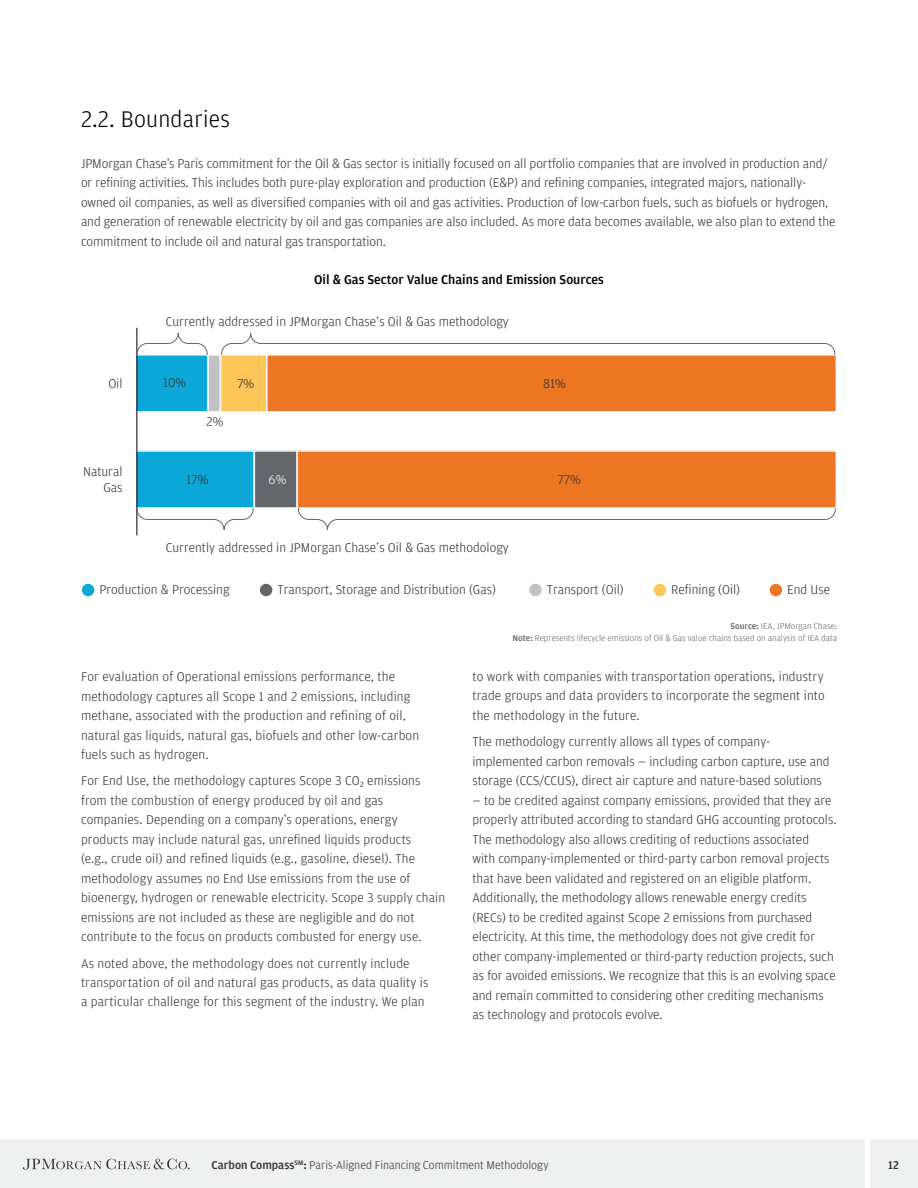
<style>
.page{position:relative;width:918px;height:1188px;background:#fff}
.page>*{position:absolute;margin:0;border:0;box-sizing:border-box;transform-origin:0 0}
.t1{font:300 24px "Amplitude";letter-spacing:.01em;color:#000}
.t2{font:300 13.5px/19.5px "Amplitude";color:#343433}
.t3{font:300 13.5px/16.2px "Amplitude";color:#343333;text-align:right}
.t4{font:500 13.5px "Amplitude";color:#000}
.t5{font:300 13.5px "Amplitude";color:#fff}
.t6{font:300 12px "Amplitude";color:#343433}
.t7{font:500 12px "Amplitude";color:#343433}
.t8{font:300 9px/12px "Amplitude";color:#63666a;text-align:right}
.s1{font-weight:500}
</style>
<div class="page">
<div style="left:136px;top:355px;width:72px;height:57px;background:#0ba8d8"></div>
<div style="left:135px;top:354px;width:74px;height:59px;border:2px solid #fff"></div>
<div style="left:136px;top:451px;width:118px;height:57px;background:#0ba8d8"></div>
<div style="left:135px;top:450px;width:120px;height:59px;border:2px solid #fff"></div>
<div style="left:208px;top:355px;width:13px;height:57px;background:#c1c2c3"></div>
<div style="left:207px;top:354px;width:14px;height:59px;border:2px solid #fff"></div>
<div style="left:221px;top:355px;width:46px;height:57px;background:#fec558"></div>
<div style="left:220px;top:354px;width:48px;height:59px;border:2px solid #fff"></div>
<div style="left:254px;top:451px;width:43px;height:57px;background:#63666a"></div>
<div style="left:254px;top:450px;width:44px;height:59px;border:2px solid #fff"></div>
<div style="left:297px;top:451px;width:539px;height:57px;background:#ed7625"></div>
<div style="left:296px;top:450px;width:541px;height:59px;border:2px solid #fff"></div>
<div style="left:267px;top:355px;width:569px;height:57px;background:#ed7625"></div>
<div style="left:266px;top:354px;width:571px;height:59px;border:2px solid #fff"></div>
<hr style="left:136px;top:328px;width:1px;height:207px;background:#000">
<div style="left:81px;top:583px;width:14px;height:14px;background:#0ba8d8;border-radius:50%"></div>
<div style="left:81px;top:582px;width:15px;height:16px;border:2px solid #fff;border-radius:50%"></div>
<div style="left:259px;top:583px;width:14px;height:14px;background:#63666a;border-radius:50%"></div>
<div style="left:258px;top:582px;width:16px;height:16px;border:2px solid #fff;border-radius:50%"></div>
<div style="left:528px;top:582px;width:15px;height:16px;border:2px solid #fff;border-radius:50%"></div>
<div style="left:652px;top:582px;width:16px;height:16px;border:2px solid #fff;border-radius:50%"></div>
<div style="left:768px;top:582px;width:16px;height:16px;border:2px solid #fff;border-radius:50%"></div>
<svg style="left:136px;top:507px;width:118px;height:29px"></svg>
<svg style="left:298px;top:507px;width:538px;height:90px"></svg>
<svg style="left:136px;top:327px;width:72px;height:29px"></svg>
<svg style="left:221px;top:333px;width:615px;height:23px"></svg>
<div style="left:0;top:1140px;width:918px;height:48px;background:#eff0f0"></div>
<hr style="left:865px;top:1140px;width:4px;height:48px;background:#fff">
<svg style="left:23px;top:1159px;width:167px;height:11px"></svg>
<h1 class="t1" style="left:81px;top:106px;width:150px">2.2. Boundaries</h1>
<p class="t2" style="left:81px;top:154px;width:756px">JPMorgan Chase’s Paris commitment for the Oil &amp; Gas sector is initially focused on all portfolio companies that are involved in production and/ or refining activities. This includes both pure-play exploration and production (E&amp;P) and refining companies, integrated majors, nationally&shy;owned oil companies, as well as diversified companies with oil and gas activities. Production of low-carbon fuels, such as biofuels or hydrogen, and generation of renewable electricity by oil and gas companies are also included. As more data becomes available, we also plan to extend the commitment to include oil and natural gas transportation.</p>
<p class="t4" style="left:314px;top:272px;width:291px">Oil &amp; Gas Sector Value Chains and Emission Sources</p>
<p class="t3" style="left:108px;top:375px;width:16px">Oil</p>
<p class="t3" style="left:83px;top:463px;width:41px">Natural<br>Gas</p>
<p class="t3" style="left:166px;top:314px;width:345px">Currently addressed in JPMorgan Chase’s Oil &amp; Gas methodology</p>
<p class="t3" style="left:163px;top:375px;width:25px">10%</p>
<p class="t3" style="left:207px;top:413px;width:18px">2%</p>
<p class="t3" style="left:237px;top:375px;width:18px">7%</p>
<p class="t3" style="left:187px;top:471px;width:23px">17%</p>
<p class="t5" style="left:269px;top:472px;width:19px">6%</p>
<p class="t3" style="left:166px;top:539px;width:345px">Currently addressed in JPMorgan Chase’s Oil &amp; Gas methodology</p>
<p class="t3" style="left:543px;top:375px;width:24px">81%</p>
<p class="t3" style="left:558px;top:471px;width:25px">77%</p>
<p class="t3" style="left:99px;top:582px;width:132px">Production &amp; Processing</p>
<p class="t3" style="left:277px;top:582px;width:220px">Transport, Storage and Distribution (Gas)</p>
<p class="t3" style="left:547px;top:582px;width:79px">Transport (Oil)</p>
<p class="t3" style="left:671px;top:582px;width:70px">Refining (Oil)</p>
<p class="t3" style="left:787px;top:582px;width:44px">End Use</p>
<p class="t2" style="left:81px;top:667px;width:340px">For evaluation of Operational emissions performance, the methodology captures all Scope 1 and 2 emissions, including methane, associated with the production and refining of oil, natural gas liquids, natural gas, biofuels and other low-carbon fuels such as hydrogen.</p>
<p class="t2" style="left:81px;top:771px;width:366px">For End Use, the methodology captures Scope 3 CO<sub>2</sub> emissions from the combustion of energy produced by oil and gas companies. Depending on a company’s operations, energy products may include natural gas, unrefined liquids products<br>(e.g., crude oil) and refined liquids (e.g., gasoline, diesel). The methodology assumes no End Use emissions from the use of bioenergy, hydrogen or renewable electricity. Scope 3 supply chain emissions are not included as these are negligible and do not contribute to the focus on products combusted for energy use.</p>
<p class="t2" style="left:81px;top:953px;width:349px">As noted above, the methodology does not currently include transportation of oil and natural gas products, as data quality is a particular challenge for this segment of the industry. We plan</p>
<p class="t8" style="left:513px;top:620px;width:326px"><span class="s1">Source:</span> IEA, JPMorgan Chase;<br><span class="s1">Note:</span> Represents lifecycle emissions of Oil &amp; Gas value chains based on analysis of IEA data</p>
<p class="t2" style="left:473px;top:667px;width:354px;text-align:justify">to work with companies with transportation operations, industry trade groups and data providers to incorporate the segment into the methodology in the future.</p>
<p class="t2" style="left:473px;top:732px;width:359px">The methodology currently allows all types of company&shy;implemented carbon removals — including carbon capture, use and storage (CCS/CCUS), direct air capture and nature-based solutions</p>
<p class="t2" style="left:473px;top:791px;width:366px">— to be credited against company emissions, provided that they are properly attributed according to standard GHG accounting protocols.<br>The methodology also allows crediting of reductions associated<br>with company-implemented or third-party carbon removal projects that have been validated and registered on an eligible platform.<br>Additionally, the methodology allows renewable energy credits (RECs) to be credited against Scope 2 emissions from purchased electricity. At this time, the methodology does not give credit for other company-implemented or third-party reduction projects, such as for avoided emissions. We recognize that this is an evolving space and remain committed to considering other crediting mechanisms as technology and protocols evolve.</p>
<p class="t6" style="left:212px;top:1158px;width:339px"><span class="s1">Carbon Compass</span><sup>SM</sup><span class="s1">:</span> Paris-Aligned Financing Commitment Methodology</p>
<p class="t7" style="left:888px;top:1158px;width:12px">12</p>
</div>
